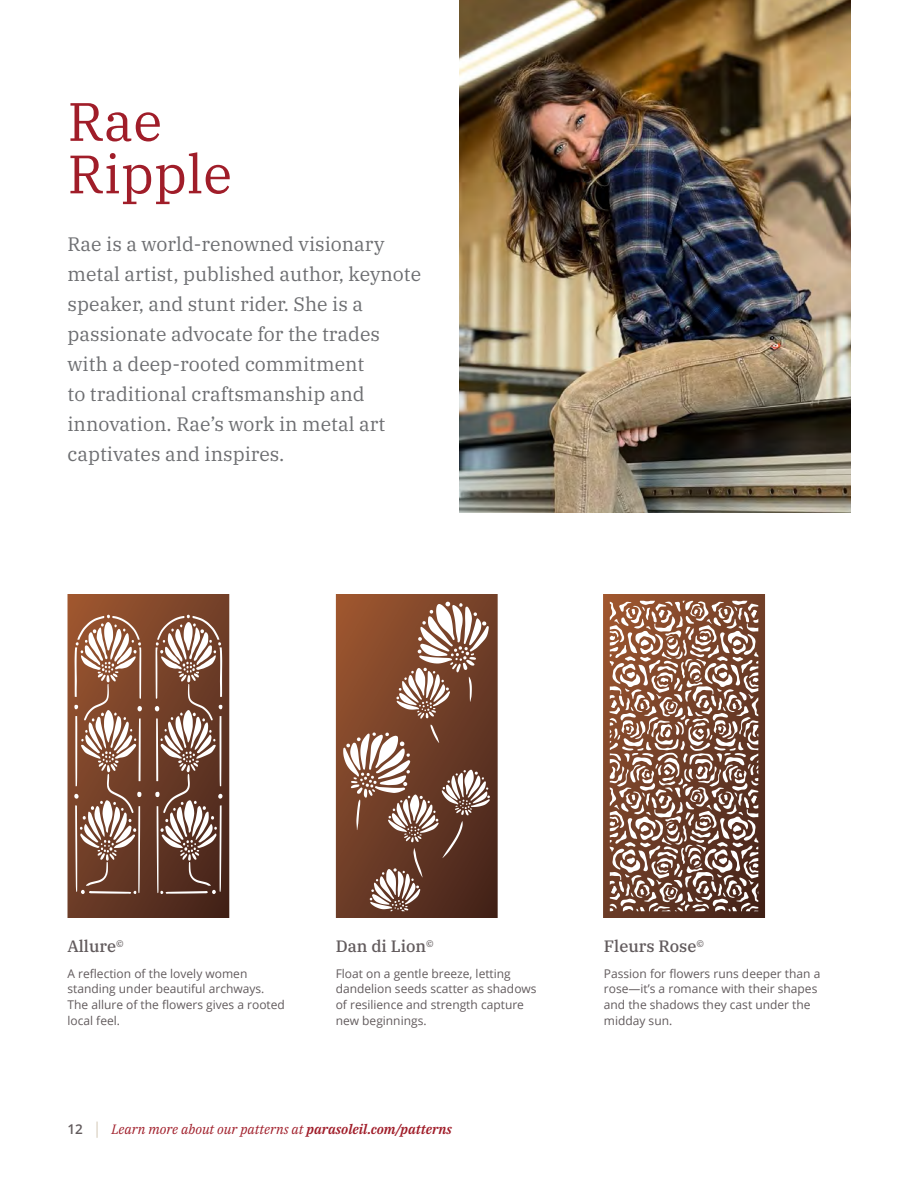
<style>
.page{position:relative;width:918px;height:1188px;background:#fff}
.page>*{position:absolute;margin:0;border:0;box-sizing:border-box;transform-origin:0 0}
.t1{font:54px/52.5px "IBM Plex Serif";color:#a01d29}
.t2{font:19.5px/30px "IBM Plex Serif";color:#6d6e71}
.t3{font:500 16.5px "IBM Plex Serif";color:#625b5d}
.t4{font:italic 13.5px "IBM Plex Serif";color:#a01d29}
.t5{font:12px/15.8px "Open Sans";color:#625b5d}
.s1{font-family:"Open Sans";font-weight:600;font-style:normal;color:#625b5d}
.s2{font-family:"Open Sans";font-style:normal;font-size:16.2px;color:#d1c7b5}
.s3{font-weight:600}
</style>
<div class="page">
<img style="left:459px;top:0;width:391px;height:513px">
<svg style="left:68px;top:594px;width:161px;height:324px;background:#8a614f"></svg>
<svg style="left:336px;top:594px;width:162px;height:324px;background:#855a47"></svg>
<svg style="left:603px;top:594px;width:162px;height:324px"></svg>
<h1 class="t1" style="left:68px;top:91px;width:166px">Rae<br>Ripple</h1>
<p class="t2" style="left:68px;top:227px;width:355px">Rae is a world-renowned visionary metal artist, published author, keynote speaker, and stunt rider. She is a passionate advocate for the trades with a deep-rooted commitment<br>to traditional craftsmanship and innovation. Rae’s work in metal art captivates and inspires.</p>
<h3 class="t3" style="left:68px;top:933px;width:58px">Allure<sup>©</sup></h3>
<p class="t5" style="left:68px;top:965px;width:219px">A reflection of the lovely women standing under beautiful archways.<br>The allure of the flowers gives a rooted local feel.</p>
<h3 class="t3" style="left:336px;top:933px;width:100px">Dan di Lion<sup>©</sup></h3>
<p class="t5" style="left:336px;top:965px;width:202px">Float on a gentle breeze, letting dandelion seeds scatter as shadows of resilience and strength capture new beginnings.</p>
<p class="t4" style="left:68px;top:1119px;width:386px"><span class="s1">12</span> <span class="s2">|</span> Learn more about our patterns at <span class="s3">parasoleil.com/patterns</span></p>
<h3 class="t3" style="left:604px;top:933px;width:102px">Fleurs Rose<sup>©</sup></h3>
<p class="t5" style="left:604px;top:965px;width:218px">Passion for flowers runs deeper than a rose—it’s a romance with their shapes and the shadows they cast under the midday sun.</p>
</div>
